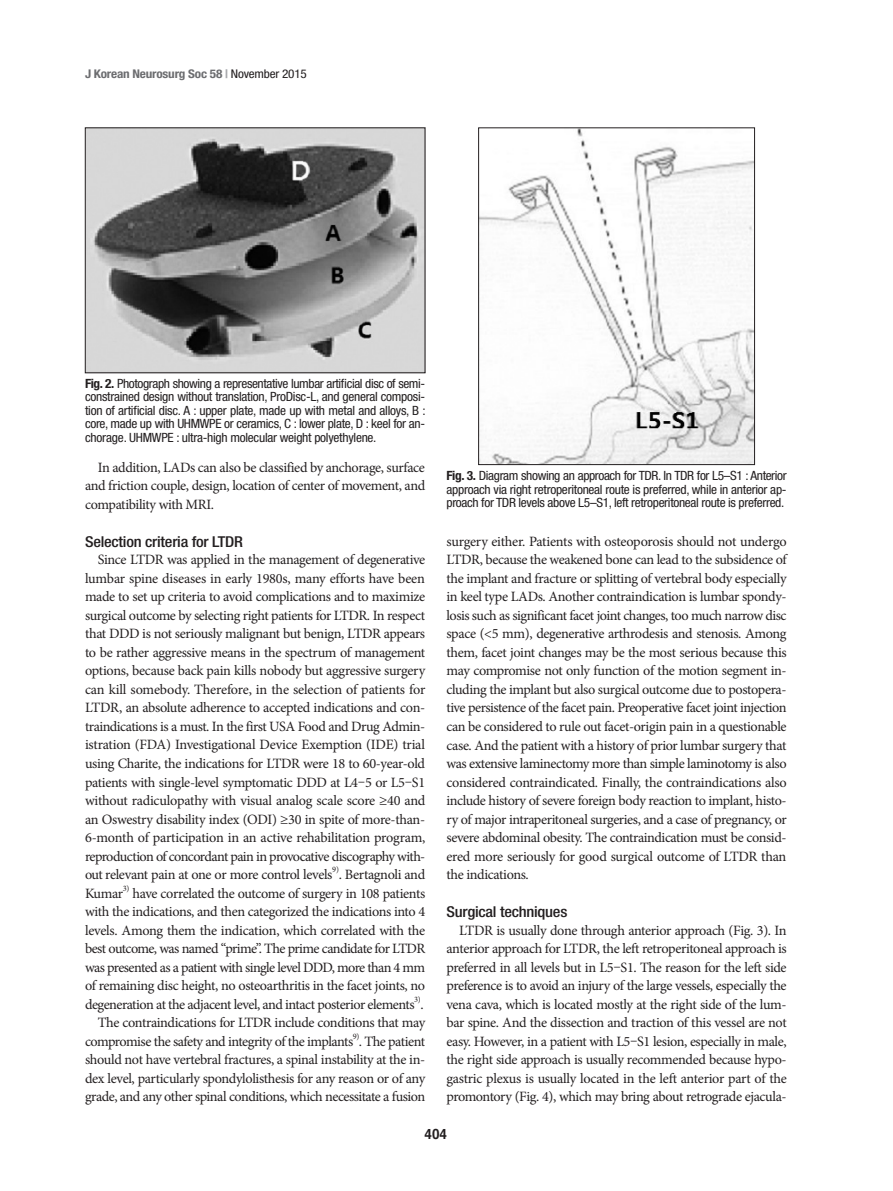
<style>
.page{position:relative;width:893px;height:1191px;background:#fff}
.page>*{position:absolute;margin:0;border:0;box-sizing:border-box;transform-origin:0 0}
._1_꼴{font:500 condensed 15px "Helvetica Neue LT Std";letter-spacing:-.015em;color:#231f20;scale:1.1 1}
.본문_JKNS{font:14.25px/18.5px "Minion Pro";letter-spacing:-.035em;color:#231f20;text-align:justify}
.t1{font:700 14.25px "Helvetica";color:#231f20;scale:.95 1}
.그림제목_JKN_s{font:condensed 12.75px/13.5px "Helvetica Neue LT Std";letter-spacing:-.02em;color:#231f20;text-align:justify;scale:1.05 1}
.t2{font:700 condensed 12px "Helvetica Neue LT Std";letter-spacing:-.015em;color:#6c6d70;scale:1.1 1}
.본문_JKNS-2{font:8.25px "Minion Pro";color:#231f20}
.s1{color:#a8a9ad}
.s2{font-weight:400;color:#231f20}
.s3{font-weight:700}
</style>
<div class="page">
<img style="left:87px;top:130px;width:336px;height:241px">
<div style="left:85px;top:128px;width:340px;height:245px;border:1px solid #231f20"></div>
<img style="left:480px;top:130px;width:273px;height:333px">
<div style="left:478px;top:128px;width:277px;height:337px;border:1px solid #231f20"></div>
<p class="t2" style="left:85px;top:66px;width:203px">J Korean Neurosurg Soc 58 <span class="s1">|</span> <span class="s2">November 2015</span></p>
<p class="그림제목_JKN_s" style="left:85px;top:376px;width:326px"><span class="s3">Fig. 2.</span> Photograph showing a representative lumbar artificial disc of semi&shy;constrained design without translation, ProDisc-L, and general composi&shy;tion of artificial disc. A : upper plate, made up with metal and alloys, B : core, made up with UHMWPE or ceramics, C : lower plate, D : keel for an&shy;chorage. UHMWPE : ultra-high molecular weight polyethylene.</p>
<p class="본문_JKNS" style="left:85px;top:458px;width:342px;text-indent:13px">In addition, LADs can also be classified by anchorage, surface and friction couple, design, location of center of movement, and compatibility with MRI.</p>
<p class="_1_꼴" style="left:85px;top:532px;width:145px">Selection criteria for LTDR</p>
<p class="본문_JKNS" style="left:85px;top:551px;width:342px;text-indent:13px">Since LTDR was applied in the management of degenerative lumbar spine diseases in early 1980s, many efforts have been made to set up criteria to avoid complications and to maximize surgical outcome by selecting right patients for LTDR. In respect that DDD is not seriously malignant but benign, LTDR appears to be rather aggressive means in the spectrum of management options, because back pain kills nobody but aggressive surgery can kill somebody. Therefore, in the selection of patients for LTDR, an absolute adherence to accepted indications and con&shy;traindications is a must. In the first USA Food and Drug Admin&shy;istration (FDA) Investigational Device Exemption (IDE) trial using Charite, the indications for LTDR were 18 to 60-year-old patients with single-level symptomatic DDD at L4–5 or L5–S1 without radiculopathy with visual analog scale score ≥40 and an Oswestry disability index (ODI) ≥30 in spite of more-than-6-month of participation in an active rehabilitation program, reproduction of concordant pain in provocative discography with&shy;out relevant pain at one or more control levels . Bertagnoli and</p>
<p class="본문_JKNS-2" style="left:332px;top:864px;width:8px">9)</p>
<p class="본문_JKNS" style="left:85px;top:883px;width:40px">Kumar</p>
<p class="본문_JKNS-2" style="left:123px;top:882px;width:8px">3)</p>
<p class="본문_JKNS" style="left:85px;top:883px;width:342px;text-indent:48px">have correlated the outcome of surgery in 108 patients with the indications, and then categorized the indications into 4 levels. Among them the indication, which correlated with the best outcome, was named “prime”. The prime candidate for LTDR was presented as a patient with single level DDD, more than 4 mm of remaining disc height, no osteoarthritis in the facet joints, no degeneration at the adjacent level, and intact posterior elements .</p>
<p class="본문_JKNS-2" style="left:414px;top:993px;width:8px">3)</p>
<p class="본문_JKNS" style="left:85px;top:1013px;width:342px;text-align:right">The contraindications for LTDR include conditions that may compromise the safety and integrity of the implants . The patient</p>
<p class="본문_JKNS-2" style="left:353px;top:1030px;width:8px">9)</p>
<p class="본문_JKNS" style="left:85px;top:1050px;width:342px">should not have vertebral fractures, a spinal instability at the in&shy;dex level, particularly spondylolisthesis for any reason or of any grade, and any other spinal conditions, which necessitate a fusion</p>
<p class="그림제목_JKN_s" style="left:446px;top:468px;width:325px"><span class="s3">Fig. 3.</span> Diagram showing an approach for TDR. In TDR for L5–S1 : Anterior approach via right retroperitoneal route is preferred, while in anterior ap&shy;proach for TDR levels above L5–S1, left retroperitoneal route is preferred.</p>
<p class="본문_JKNS" style="left:446px;top:532px;width:342px">surgery either. Patients with osteoporosis should not undergo LTDR, because the weakened bone can lead to the subsidence of the implant and fracture or splitting of vertebral body especially in keel type LADs. Another contraindication is lumbar spondy&shy;losis such as significant facet joint changes, too much narrow disc space (&lt;5 mm), degenerative arthrodesis and stenosis. Among them, facet joint changes may be the most serious because this may compromise not only function of the motion segment in&shy;cluding the implant but also surgical outcome due to postopera&shy;tive persistence of the facet pain. Preoperative facet joint injection can be considered to rule out facet-origin pain in a questionable case. And the patient with a history of prior lumbar surgery that was extensive laminectomy more than simple laminotomy is also considered contraindicated. Finally, the contraindications also include history of severe foreign body reaction to implant, histo&shy;ry of major intraperitoneal surgeries, and a case of pregnancy, or severe abdominal obesity. The contraindication must be consid&shy;ered more seriously for good surgical outcome of LTDR than the indications.</p>
<p class="_1_꼴" style="left:446px;top:902px;width:111px">Surgical techniques</p>
<p class="본문_JKNS" style="left:446px;top:920px;width:342px;text-indent:13px">LTDR is usually done through anterior approach (Fig. 3). In anterior approach for LTDR, the left retroperitoneal approach is preferred in all levels but in L5–S1. The reason for the left side preference is to avoid an injury of the large vessels, especially the vena cava, which is located mostly at the right side of the lum&shy;bar spine. And the dissection and traction of this vessel are not easy. However, in a patient with L5–S1 lesion, especially in male, the right side approach is usually recommended because hypo&shy;gastric plexus is usually located in the left anterior part of the promontory (Fig. 4), which may bring about retrograde ejacula-</p>
<p class="t1" style="left:425px;top:1123px;width:25px">404</p>
</div>
